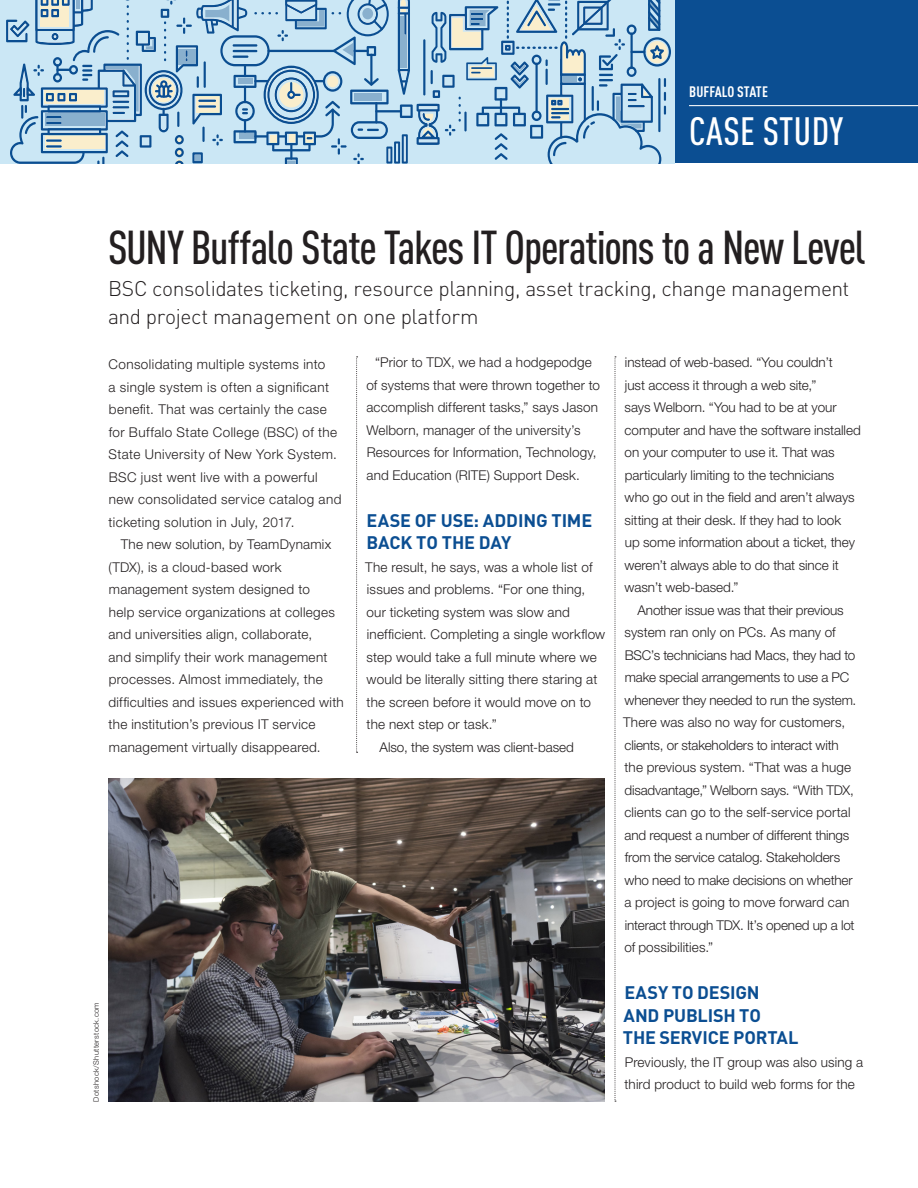
<style>
.page{position:relative;width:918px;height:1188px;background:#fff}
.page>*{position:absolute;margin:0;border:0;box-sizing:border-box;transform-origin:0 0}
.t1{font:500 condensed 46.8px "DIN Pro";letter-spacing:-.025em;color:#231f20}
.t2{font:500 condensed 39px "DIN Pro";letter-spacing:.01em;color:#fff}
.t3{font:300 21px/28.5px "DIN Pro";letter-spacing:-.02em;color:#231f20}
.Subhead{font:700 18px/22.5px "DIN Pro";letter-spacing:-.01em;color:#0b4e92}
.t4{font:700 condensed 15px "DIN Pro";letter-spacing:.005em;color:#fff}
.Body_Copy_Indent{font:300 13.5px/22.5px "Helvetica Neue LT Std";color:#231f20}
.Body_Copy{font:300 13.5px/22.5px "Helvetica Neue LT Std";letter-spacing:.015em;color:#231f20}
.Body_Copy_Indent-2{font:300 13.5px/22.5px "Helvetica Neue LT Std";letter-spacing:.02em;color:#231f20}
.Body_Copy-2{font:300 7.5px "Helvetica Neue LT Std";letter-spacing:.05em;color:#231f20}
</style>
<div class="page">
<svg style="left:356px;top:356px;width:2px;height:397px"></svg>
<svg style="left:615px;top:356px;width:1px;height:746px"></svg>
<div style="left:675px;top:0;width:243px;height:163px;background:#0b4e92"></div>
<hr style="left:689px;top:105px;width:229px;height:1px;background:#fff">
<svg style="left:6px;top:0;width:665px;height:163px;background:#a9cadf"></svg>
<img style="left:108px;top:779px;width:496px;height:323px">
<p class="t4" style="left:689px;top:80px;width:80px">BUFFALO STATE</p>
<p class="t2" style="left:689px;top:102px;width:155px">CASE STUDY</p>
<p class="t1" style="left:108px;top:212px;width:759px">SUNY Buffalo State Takes IT Operations to a New Level</p>
<p class="t3" style="left:108px;top:272px;width:743px">BSC consolidates ticketing, resource planning, asset tracking, change management and project management on one platform</p>
<p class="Body_Copy" style="left:108px;top:353px;width:235px">Consolidating multiple systems into<br>a single system is often a significant benefit. That was certainly the case for Buffalo State College (BSC) of the State University of New York System.<br>BSC just went live with a powerful new consolidated service catalog and ticketing solution in July, 2017.</p>
<p class="Body_Copy_Indent-2" style="left:108px;top:533px;width:237px;text-indent:12px">The new solution, by TeamDynamix (TDX), is a cloud-based work management system designed to<br>help service organizations at colleges and universities align, collaborate,<br>and simplify their work management processes. Almost immediately, the difficulties and issues experienced with the institution’s previous IT service management virtually disappeared.</p>
<p class="Body_Copy-2" style="left:92px;top:1102px;width:101px;rotate:-90deg">Dotshock/Shutterstock.com</p>
<p class="Body_Copy_Indent" style="left:367px;top:351px;width:235px;text-indent:9px">“Prior to TDX, we had a hodgepodge of systems that were thrown together to accomplish different tasks,” says Jason Welborn, manager of the university’s Resources for Information, Technology, and Education (RITE) Support Desk.</p>
<p class="Subhead" style="left:366px;top:507px;width:227px">EASE OF USE: ADDING TIME<br>BACK TO THE DAY</p>
<p class="Body_Copy" style="left:365px;top:555px;width:241px">The result, he says, was a whole list of issues and problems. “For one thing, our ticketing system was slow and inefficient. Completing a single workflow step would take a full minute where we would be literally sitting there staring at the screen before it would move on to the next step or task.”</p>
<p class="Body_Copy_Indent" style="left:379px;top:735px;width:196px">Also, the system was client-based</p>
<p class="Body_Copy_Indent" style="left:625px;top:351px;width:238px">instead of web-based. “You couldn’t<br>just access it through a web site,”<br>says Welborn. “You had to be at your computer and have the software installed on your computer to use it. That was particularly limiting to the technicians who go out in the field and aren’t always sitting at their desk. If they had to look<br>up some information about a ticket, they weren’t always able to do that since it wasn’t web-based.”</p>
<p class="Body_Copy_Indent" style="left:623px;top:599px;width:235px;text-indent:14px">Another issue was that their previous system ran only on PCs. As many of BSC’s technicians had Macs, they had to make special arrangements to use a PC whenever they needed to run the system.<br>There was also no way for customers, clients, or stakeholders to interact with the previous system. “That was a huge disadvantage,” Welborn says. “With TDX, clients can go to the self-service portal and request a number of different things from the service catalog. Stakeholders who need to make decisions on whether a project is going to move forward can interact through TDX. It’s opened up a lot of possibilities.”</p>
<p class="Subhead" style="left:623px;top:979px;width:177px">EASY TO DESIGN<br>AND PUBLISH TO<br>THE SERVICE PORTAL</p>
<p class="Body_Copy" style="left:625px;top:1050px;width:240px">Previously, the IT group was also using a third product to build web forms for the</p>
</div>
